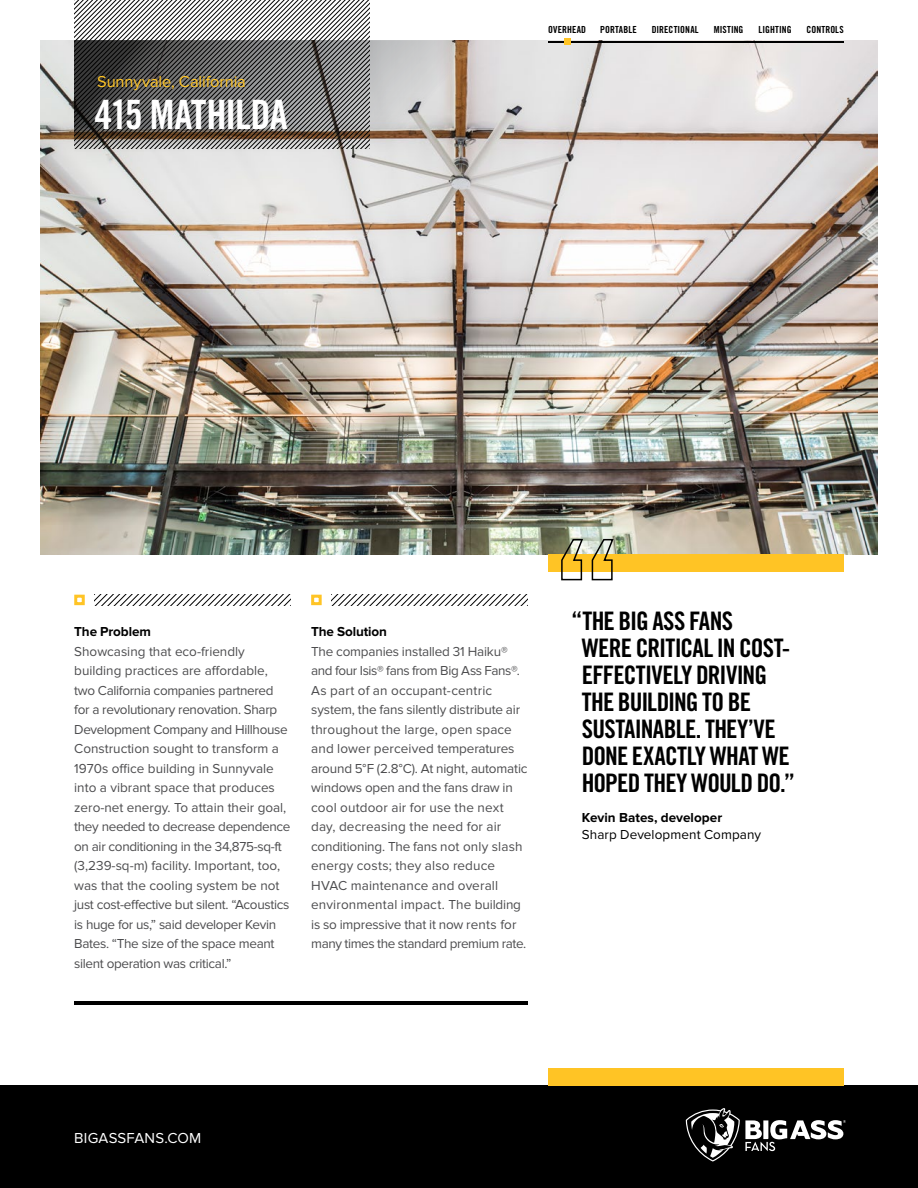
<style>
.page{position:relative;width:918px;height:1188px;background:#fff}
.page>*{position:absolute;margin:0;border:0;box-sizing:border-box;transform-origin:0 0}
.t1{font:40.5px "Trade Gothic LT Std Bd Cn 20";letter-spacing:-.035em;color:#fff}
.t2{font:25.5px/27px "Trade Gothic LT Std Bd Cn 20";letter-spacing:-.03em;color:#000}
.t3{font:16.5px "Proxima Nova";letter-spacing:-.005em;color:#ffc425}
.t4{font:15px "Proxima Nova";letter-spacing:.01em;color:#fff}
.t5{font:13.5px/19.5px "Proxima Nova";letter-spacing:-.01em;color:#4d4d4f}
.t6{font:700 13.5px "Proxima Nova";letter-spacing:-.01em;color:#000}
.t7{font:13.5px "Proxima Nova";letter-spacing:.005em;color:#000}
.t8{font:9.75px "Trade Gothic LT Std Bd Cn 20";letter-spacing:.01em;color:#000}
</style>
<div class="page">
<img style="left:41px;top:41px;width:837px;height:513px">
<svg style="left:74px;top:41px;width:624px;height:113px;background:#d1ccc9"></svg>
<svg style="left:74px;top:0;width:296px;height:148px;background:#757473"></svg>
<svg style="left:94px;top:595px;width:197px;height:10px"></svg>
<svg style="left:331px;top:595px;width:197px;height:10px"></svg>
<div style="left:74px;top:595px;width:11px;height:10px;border:3px solid #ffc425"></div>
<div style="left:311px;top:595px;width:11px;height:10px;border:3px solid #ffc425"></div>
<hr style="left:74px;top:1001px;width:454px;height:4px;background:#000">
<div style="left:0;top:1085px;width:918px;height:103px;background:#000"></div>
<div style="left:548px;top:1068px;width:296px;height:17px;background:#ffc425"></div>
<div style="left:548px;top:554px;width:296px;height:17px;background:#ffc425"></div>
<svg style="left:560px;top:538px;width:55px;height:43px"></svg>
<hr style="left:548px;top:41px;width:296px;height:2px;background:#000">
<div style="left:564px;top:38px;width:6px;height:7px;background:#ffc425"></div>
<svg style="left:686px;top:1108px;width:160px;height:53px"></svg>
<p class="t3" style="left:97px;top:72px;width:150px">Sunnyvale, California</p>
<h1 class="t1" style="left:94px;top:90px;width:195px">415 MATHILDA</h1>
<p class="t8" style="left:548px;top:24px;width:40px">OVERHEAD</p>
<p class="t8" style="left:600px;top:24px;width:38px">PORTABLE</p>
<p class="t8" style="left:652px;top:24px;width:49px">DIRECTIONAL</p>
<p class="t8" style="left:714px;top:24px;width:31px">MISTING</p>
<p class="t8" style="left:759px;top:24px;width:35px">LIGHTING</p>
<p class="t8" style="left:807px;top:24px;width:39px">CONTROLS</p>
<p class="t6" style="left:74px;top:624px;width:78px">The Problem</p>
<p class="t5" style="left:74px;top:642px;width:218px">Showcasing that eco-friendly building practices are affordable, two California companies partnered for a revolutionary renovation. Sharp Development Company and Hillhouse Construction sought to transform a 1970s office building in Sunnyvale into a vibrant space that produces zero-net energy. To attain their goal, they needed to decrease dependence on air conditioning in the 34,875-sq-ft (3,239-sq-m) facility. Important, too, was that the cooling system be not just cost-effective but silent. “Acoustics is huge for us,” said developer Kevin Bates. “The size of the space meant silent operation was critical.”</p>
<p class="t6" style="left:311px;top:624px;width:77px">The Solution</p>
<p class="t5" style="left:311px;top:642px;width:218px">The companies installed 31 Haiku® and four Isis® fans from Big Ass Fans®.<br>As part of an occupant-centric system, the fans silently distribute air throughout the large, open space and lower perceived temperatures around 5°F (2.8°C). At night, automatic windows open and the fans draw in cool outdoor air for use the next day, decreasing the need for air conditioning. The fans not only slash energy costs; they also reduce HVAC maintenance and overall environmental impact. The building is so impressive that it now rents for many times the standard premium rate.</p>
<h2 class="t2" style="left:582px;top:607px;width:215px;text-indent:-11px">“THE BIG ASS FANS<br>WERE CRITICAL IN COST-<br>EFFECTIVELY DRIVING<br>THE BUILDING TO BE<br>SUSTAINABLE. THEY’VE<br>DONE EXACTLY WHAT WE<br>HOPED THEY WOULD DO.”</h2>
<p class="t6" style="left:582px;top:810px;width:142px">Kevin Bates, developer</p>
<p class="t7" style="left:582px;top:826px;width:181px">Sharp Development Company</p>
<p class="t4" style="left:74px;top:1129px;width:129px">BIGASSFANS.COM</p>
</div>
